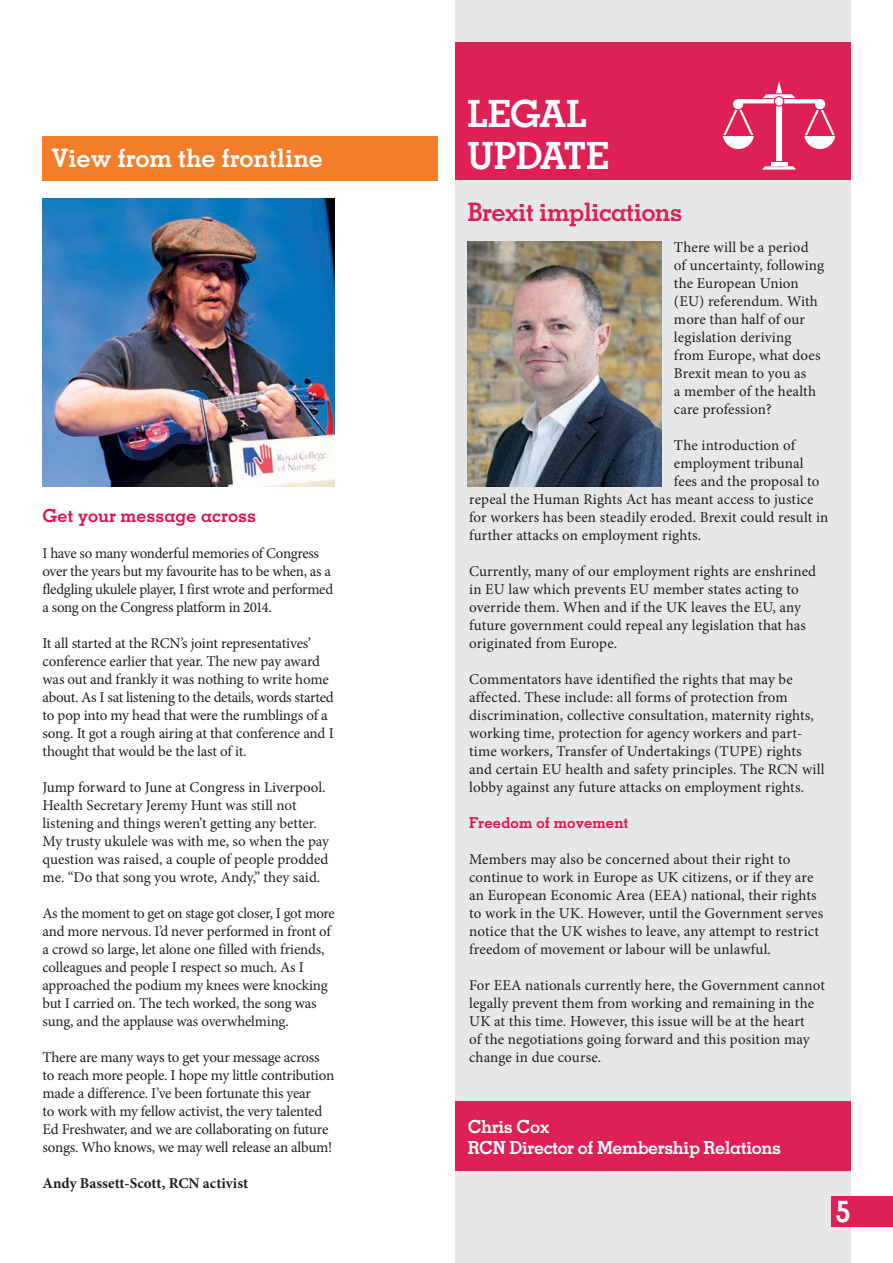
<style>
.page{position:relative;width:893px;height:1263px;background:#fff}
.page>*{position:absolute;margin:0;border:0;box-sizing:border-box;transform-origin:0 0}
.t1{font:700 37.5px/42px "Memphis LT Std";letter-spacing:-.02em;color:#fff}
.t2{font:700 30px "Memphis LT Std";color:#fff}
.t3{font:700 25.5px "Memphis LT Std";letter-spacing:-.01em;color:#fff}
.t4{font:700 25.5px "Memphis LT Std";letter-spacing:-.03em;color:#de2055}
.t5{font:700 18px/21.6px "Memphis LT Std";letter-spacing:-.025em;color:#fff}
.t6{font:700 18px "Memphis LT Std";color:#e0104b}
.t7{font:15px/18px "Minion Pro";color:#231f20}
.t8{font:15px/18px "Minion Pro";letter-spacing:-.02em;color:#231f20}
.t9{font:15px/18px "Minion Pro";letter-spacing:-.025em;color:#231f20}
.t10{font:700 15px "Minion Pro";color:#231f20}
.t11{font:700 15px "Memphis LT Std";letter-spacing:.005em;color:#e0104b}
</style>
<div class="page">
<div style="left:455px;top:0;width:395px;height:1263px;background:#e6e7e9"></div>
<div style="left:455px;top:1101px;width:395px;height:70px;background:#de2055"></div>
<img style="left:43px;top:198px;width:292px;height:288px">
<div style="left:43px;top:136px;width:395px;height:44px;background:#f47d2a"></div>
<div style="left:455px;top:43px;width:395px;height:137px;background:#de2055"></div>
<div style="left:831px;top:1196px;width:62px;height:30px;background:#de2055"></div>
<img style="left:467px;top:241px;width:194px;height:245px">
<svg style="left:723px;top:81px;width:112px;height:89px"></svg>
<div style="left:775px;top:97px;width:8px;height:8px;background:#fff;border-radius:50%"></div>
<h3 class="t3" style="left:52px;top:142px;width:273px">View from the frontline</h3>
<p class="t6" style="left:43px;top:504px;width:215px">Get your message across</p>
<p class="t9" style="left:43px;top:544px;width:292px">I have so many wonderful memories of Congress over the years but my favourite has to be when, as a fledgling ukulele player, I first wrote and performed a song on the Congress platform in 2014.</p>
<p class="t7" style="left:43px;top:634px;width:293px">It all started at the RCN’s joint representatives’ conference earlier that year. The new pay award was out and frankly it was nothing to write home about. As I sat listening to the details, words started to pop into my head that were the rumblings of a song. It got a rough airing at that conference and I thought that would be the last of it.</p>
<p class="t7" style="left:43px;top:778px;width:288px">Jump forward to June at Congress in Liverpool.<br>Health Secretary Jeremy Hunt was still not listening and things weren’t getting any better.<br>My trusty ukulele was with me, so when the pay question was raised, a couple of people prodded me. “Do that song you wrote, Andy,” they said.</p>
<p class="t7" style="left:43px;top:904px;width:294px">As the moment to get on stage got closer, I got more and more nervous. I’d never performed in front of a crowd so large, let alone one filled with friends, colleagues and people I respect so much. As I approached the podium my knees were knocking but I carried on. The tech worked, the song was sung, and the applause was overwhelming.</p>
<p class="t8" style="left:43px;top:1048px;width:293px">There are many ways to get your message across to reach more people. I hope my little contribution made a difference. I’ve been fortunate this year<br>to work with my fellow activist, the very talented Ed Freshwater, and we are collaborating on future songs. Who knows, we may well release an album!</p>
<p class="t10" style="left:43px;top:1173px;width:207px">Andy Bassett-Scott, RCN activist</p>
<h1 class="t1" style="left:467px;top:92px;width:143px">LEGAL<br>UPDATE</h1>
<h3 class="t4" style="left:467px;top:196px;width:216px">Brexit implications</h3>
<p class="t7" style="left:674px;top:238px;width:152px">There will be a period of uncertainty, following the European Union (EU) referendum. With more than half of our legislation deriving from Europe, what does<br>Brexit mean to you as<br>a member of the health care profession?</p>
<p class="t7" style="left:674px;top:436px;width:123px">The introduction of</p>
<p class="t7" style="left:674px;top:454px;width:131px">employment tribunal</p>
<p class="t7" style="left:674px;top:472px;width:147px">fees and the proposal to</p>
<p class="t7" style="left:469px;top:490px;width:346px">repeal the Human Rights Act has meant access to justice</p>
<p class="t7" style="left:469px;top:508px;width:361px">for workers has been steadily eroded. Brexit could result in</p>
<p class="t7" style="left:469px;top:526px;width:234px">further attacks on employment rights.</p>
<p class="t7" style="left:469px;top:562px;width:349px">Currently, many of our employment rights are enshrined in EU law which prevents EU member states acting to override them. When and if the UK leaves the EU, any future government could repeal any legislation that has originated from Europe.</p>
<p class="t7" style="left:469px;top:670px;width:357px">Commentators have identified the rights that may be affected. These include: all forms of protection from discrimination, collective consultation, maternity rights, working time, protection for agency workers and part&shy;time workers, Transfer of Undertakings (TUPE) rights and certain EU health and safety principles. The RCN will lobby against any future attacks on employment rights.</p>
<p class="t11" style="left:469px;top:813px;width:161px">Freedom of movement</p>
<p class="t7" style="left:469px;top:850px;width:356px">Members may also be concerned about their right to continue to work in Europe as UK citizens, or if they are an European Economic Area (EEA) national, their rights to work in the UK. However, until the Government serves notice that the UK wishes to leave, any attempt to restrict freedom of movement or labour will be unlawful.</p>
<p class="t7" style="left:469px;top:976px;width:357px">For EEA nationals currently here, the Government cannot legally prevent them from working and remaining in the UK at this time. However, this issue will be at the heart<br>of the negotiations going forward and this position may change in due course.</p>
<p class="t5" style="left:468px;top:1115px;width:315px">Chris Cox<br>RCN Director of Membership Relations</p>
<h2 class="t2" style="left:836px;top:1193px;width:16px">5</h2>
</div>
